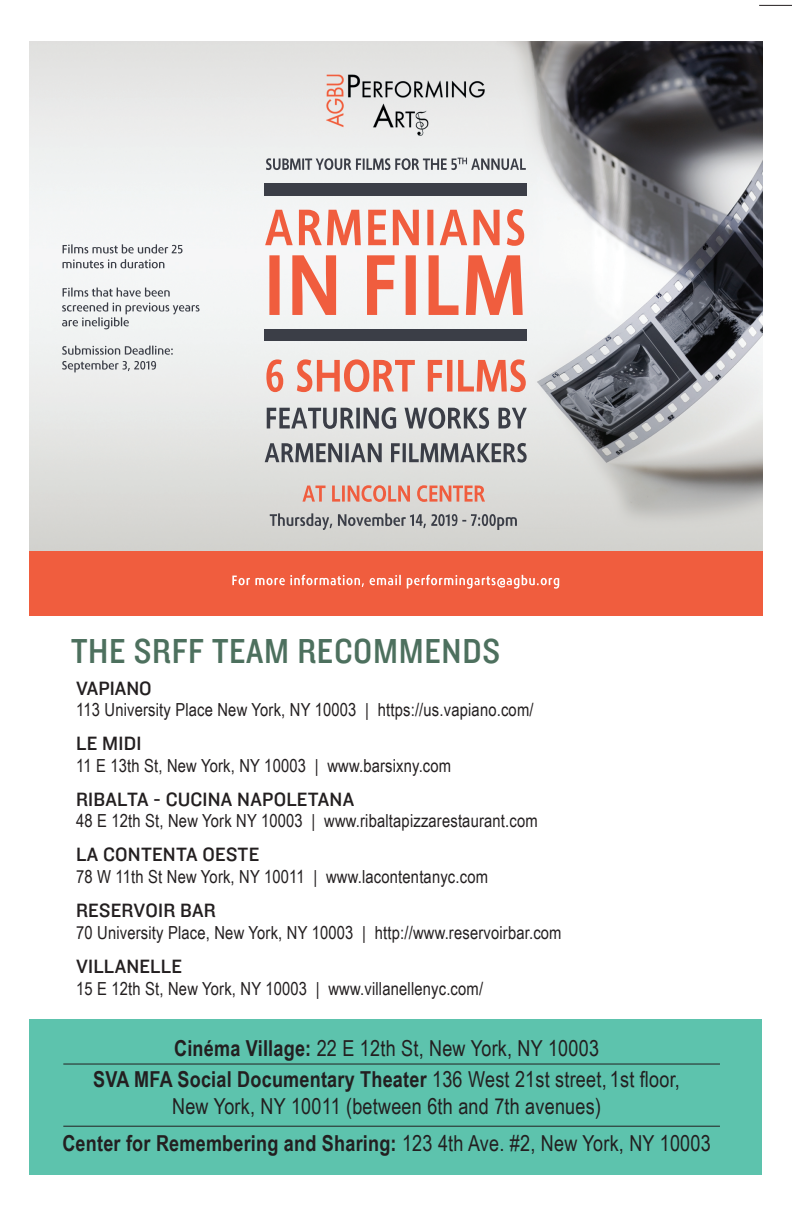
<style>
.page{position:relative;width:792px;height:1224px;background:#fff}
.page>*{position:absolute;margin:0;border:0;box-sizing:border-box;transform-origin:0 0}
.t1{font:36px "Knockout HTF30 Junior Welterwt";letter-spacing:.02em;color:#4d705e}
.t2{font:22px/26.4px "Arial Narrow";letter-spacing:.01em;color:#231f20;text-align:center}
.t3{font:700 22px "Arial Narrow";letter-spacing:.01em;color:#231f20}
.t4{font:20px "Knockout HTF31 Junior Middlewt";letter-spacing:.01em;color:#231f20}
.t5{font:18px "Arial Narrow";letter-spacing:.01em;color:#231f20}
.s1{font-weight:700}
.s2{font-weight:400}
</style>
<div class="page">
<img style="left:29px;top:42px;width:733px;height:510px">
<div style="left:29px;top:552px;width:733px;height:63px;background:#f05d3e"></div>
<div style="left:264px;top:329px;width:262px;height:12px;background:#3b3e47"></div>
<div style="left:264px;top:184px;width:262px;height:11px;background:#3b3e47"></div>
<div style="left:29px;top:1019px;width:733px;height:156px;background:#5dc3ad"></div>
<hr style="left:63px;top:1064px;width:657px;height:1px;background:#231f20">
<hr style="left:63px;top:1126px;width:657px;height:1px;background:#231f20">
<hr style="left:759px;top:5px;width:33px;height:1px;background:#231f20">
<p class="t1" style="left:71px;top:632px;width:431px">THE SRFF TEAM RECOMMENDS</p>
<p class="t4" style="left:76px;top:677px;width:77px">VAPIANO</p>
<p class="t5" style="left:76px;top:697px;width:459px">113 University Place New York, NY 10003 | https://us.vapiano.com/</p>
<p class="t4" style="left:76px;top:733px;width:67px">LE MIDI</p>
<p class="t5" style="left:76px;top:752px;width:377px">11 E 13th St, New York, NY 10003 | www.barsixny.com</p>
<p class="t4" style="left:76px;top:789px;width:280px">RIBALTA - CUCINA NAPOLETANA</p>
<p class="t5" style="left:76px;top:808px;width:463px">48 E 12th St, New York NY 10003 | www.ribaltapizzarestaurant.com</p>
<p class="t4" style="left:76px;top:844px;width:185px">LA CONTENTA OESTE</p>
<p class="t5" style="left:76px;top:864px;width:413px">78 W 11th St New York, NY 10011 | www.lacontentanyc.com</p>
<p class="t4" style="left:76px;top:900px;width:141px">RESERVOIR BAR</p>
<p class="t5" style="left:76px;top:920px;width:487px">70 University Place, New York, NY 10003 | http://www.reservoirbar.com</p>
<p class="t4" style="left:76px;top:956px;width:107px">VILLANELLE</p>
<p class="t5" style="left:76px;top:975px;width:409px">15 E 12th St, New York, NY 10003 | www.villanellenyc.com/</p>
<p class="t2" style="left:174px;top:1034px;width:426px"><span class="s1">Cinéma Village:</span> 22 E 12th St, New York, NY 10003</p>
<p class="t2" style="left:93px;top:1065px;width:588px"><span class="s1">SVA MFA Social Documentary Theater</span> 136 West 21st street, 1st floor,<br>New York, NY 10011 (between 6th and 7th avenues)</p>
<p class="t3" style="left:62px;top:1126px;width:650px">Center for Remembering and Sharing: <span class="s2">123 4th Ave. #2, New York, NY 10003</span></p>
</div>
